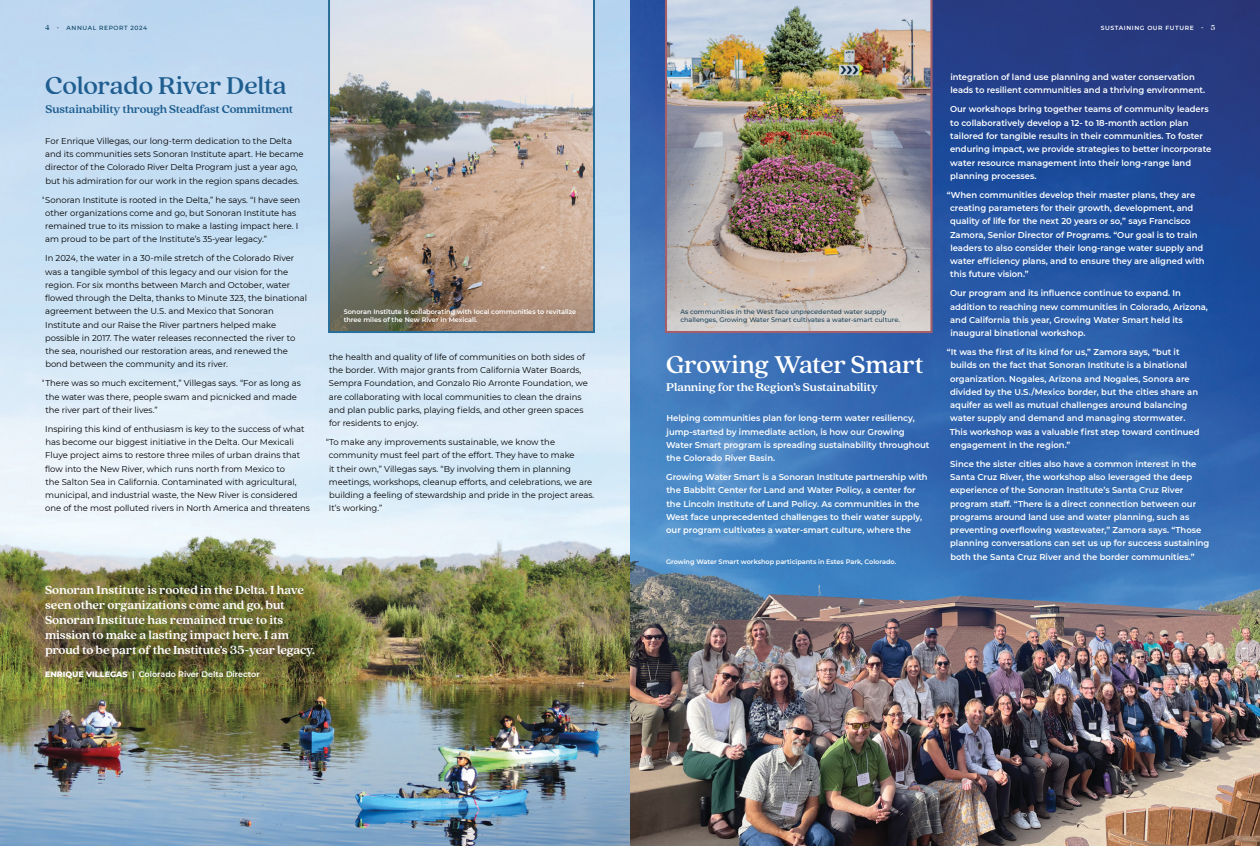
<style>
.page{position:relative;width:1260px;height:846px;background:#fff}
.page>*{position:absolute;margin:0;border:0;box-sizing:border-box;transform-origin:0 0}
.t1{font:500 27px "Quincy CF";letter-spacing:-.005em;color:#296e98}
.t2{font:500 27px "Quincy CF";color:#fff}
.t3{font:700 13px/15px "Quincy CF";letter-spacing:-.01em;color:#fff}
.t4{font:700 12.5px "Quincy CF";letter-spacing:-.015em;color:#296e98}
.t5{font:700 12.5px "Quincy CF";letter-spacing:-.015em;color:#fff}
.t6{font:600 8.5px/13.3px "Montserrat";color:#fff}
.t7{font:8.5px/13.3px "Montserrat";color:#000}
.t8{font:600 8px "Montserrat";color:#fff}
.t9{font:600 6.5px/8px "Montserrat";color:#fff}
.t10{font:500 6.5px/8px "Montserrat";color:#235371}
.t11{font:600 6px "Montserrat";letter-spacing:.1em;color:#fff}
.t12{font:500 6px "Montserrat";letter-spacing:.1em;color:#003b5b}
.s1{font-family:"Quincy CF Text";font-weight:400;font-size:8px}
.s2{font-family:"Quincy CF";font-weight:500;font-size:8px}
.s3{font-weight:800}
</style>
<div class="page">
<img style="left:0;top:0;width:1260px;height:846px">
<img style="left:328px;top:0;width:267px;height:333px">
<img style="left:665px;top:0;width:268px;height:333px">
<p class="t12" style="left:45px;top:24px;width:104px"><span class="s1">4</span> ‑ ANNUAL REPORT 2024</p>
<p class="t11" style="left:1101px;top:24px;width:116px">SUSTAINING OUR FUTURE ‑ <span class="s2">5</span></p>
<h1 class="t1" style="left:45px;top:69px;width:243px">Colorado River Delta</h1>
<h3 class="t4" style="left:45px;top:101px;width:249px">Sustainability through Steadfast Commitment</h3>
<p class="t7" style="left:45px;top:134px;width:260px">For Enrique Villegas, our long-term dedication to the Delta and its communities sets Sonoran Institute apart. He became director of the Colorado River Delta Program just a year ago, but his admiration for our work in the region spans decades.</p>
<p class="t7" style="left:45px;top:193px;width:257px;text-indent:-3px">“Sonoran Institute is rooted in the Delta,” he says. “I have seen other organizations come and go, but Sonoran Institute has remained true to its mission to make a lasting impact here. I am proud to be part of the Institute’s 35-year legacy.”</p>
<p class="t7" style="left:45px;top:251px;width:263px">In 2024, the water in a 30-mile stretch of the Colorado River was a tangible symbol of this legacy and our vision for the region. For six months between March and October, water flowed through the Delta, thanks to Minute 323, the binational agreement between the U.S. and Mexico that Sonoran Institute and our Raise the River partners helped make possible in 2017. The water releases reconnected the river to the sea, nourished our restoration areas, and renewed the bond between the community and its river.</p>
<p class="t7" style="left:45px;top:376px;width:257px;text-indent:-3px">“There was so much excitement,” Villegas says. “For as long as the water was there, people swam and picnicked and made the river part of their lives.”</p>
<p class="t7" style="left:45px;top:422px;width:266px">Inspiring this kind of enthusiasm is key to the success of what has become our biggest initiative in the Delta. Our Mexicali Fluye project aims to restore three miles of urban drains that flow into the New River, which runs north from Mexico to<br>the Salton Sea in California. Contaminated with agricultural, municipal, and industrial waste, the New River is considered one of the most polluted rivers in North America and threatens</p>
<p class="t9" style="left:344px;top:308px;width:234px">Sonoran Institute is collaborating with local communities to revitalize three miles of the New River in Mexicali.</p>
<p class="t7" style="left:329px;top:350px;width:261px">the health and quality of life of communities on both sides of the border. With major grants from California Water Boards, Sempra Foundation, and Gonzalo Rio Arronte Foundation, we are collaborating with local communities to clean the drains and plan public parks, playing fields, and other green spaces for residents to enjoy.</p>
<p class="t7" style="left:329px;top:435px;width:267px;text-indent:-3px">“To make any improvements sustainable, we know the community must feel part of the effort. They have to make<br>it their own,” Villegas says. “By involving them in planning meetings, workshops, cleanup efforts, and celebrations, we are building a feeling of stewardship and pride in the project areas.<br>It’s working.”</p>
<h2 class="t3" style="left:45px;top:583px;width:272px">Sonoran Institute is rooted in the Delta. I have seen other organizations come and go, but Sonoran Institute has remained true to its mission to make a lasting impact here. I am proud to be part of the Institute’s 35-year legacy.</h2>
<p class="t8" style="left:45px;top:668px;width:216px"><span class="s3">ENRIQUE VILLEGAS</span> | Colorado River Delta Director</p>
<p class="t10" style="left:680px;top:308px;width:221px">As communities in the West face unprecedented water supply challenges, Growing Water Smart cultivates a water-smart culture.</p>
<h1 class="t2" style="left:666px;top:348px;width:259px">Growing Water Smart</h1>
<p class="t6" style="left:666px;top:411px;width:265px">Helping communities plan for long-term water resiliency, jump-started by immediate action, is how our Growing Water Smart program is spreading sustainability throughout the Colorado River Basin.</p>
<p class="t6" style="left:666px;top:470px;width:263px">Growing Water Smart is a Sonoran Institute partnership with the Babbitt Center for Land and Water Policy, a center for the Lincoln Institute of Land Policy. As communities in the West face unprecedented challenges to their water supply, our program cultivates a water-smart culture, where the</p>
<h3 class="t5" style="left:666px;top:380px;width:213px">Planning for the Region’s Sustainability</h3>
<p class="t9" style="left:666px;top:557px;width:232px">Growing Water Smart workshop participants in Estes Park, Colorado.</p>
<p class="t6" style="left:950px;top:70px;width:256px">integration of land use planning and water conservation leads to resilient communities and a thriving environment.</p>
<p class="t6" style="left:950px;top:102px;width:263px">Our workshops bring together teams of community leaders to collaboratively develop a 12- to 18-month action plan tailored for tangible results in their communities. To foster enduring impact, we provide strategies to better incorporate water resource management into their long-range land planning processes.</p>
<p class="t6" style="left:950px;top:188px;width:256px;text-indent:-3px">“When communities develop their master plans, they are creating parameters for their growth, development, and quality of life for the next 20 years or so,” says Francisco Zamora, Senior Director of Programs. “Our goal is to train leaders to also consider their long-range water supply and water efficiency plans, and to ensure they are aligned with this future vision.”</p>
<p class="t6" style="left:950px;top:286px;width:259px">Our program and its influence continue to expand. In addition to reaching new communities in Colorado, Arizona, and California this year, Growing Water Smart held its inaugural binational workshop.</p>
<p class="t6" style="left:950px;top:345px;width:251px;text-indent:-3px">“It was the first of its kind for us,” Zamora says, “but it builds on the fact that Sonoran Institute is a binational organization. Nogales, Arizona and Nogales, Sonora are divided by the U.S./Mexico border, but the cities share an aquifer as well as mutual challenges around balancing water supply and demand and managing stormwater.<br>This workshop was a valuable first step toward continued engagement in the region.”</p>
<p class="t6" style="left:950px;top:457px;width:261px">Since the sister cities also have a common interest in the Santa Cruz River, the workshop also leveraged the deep experience of the Sonoran Institute’s Santa Cruz River program staff. “There is a direct connection between our programs around land use and water planning, such as preventing overflowing wastewater,” Zamora says. “Those planning conversations can set us up for success sustaining both the Santa Cruz River and the border communities.”</p>
</div>
